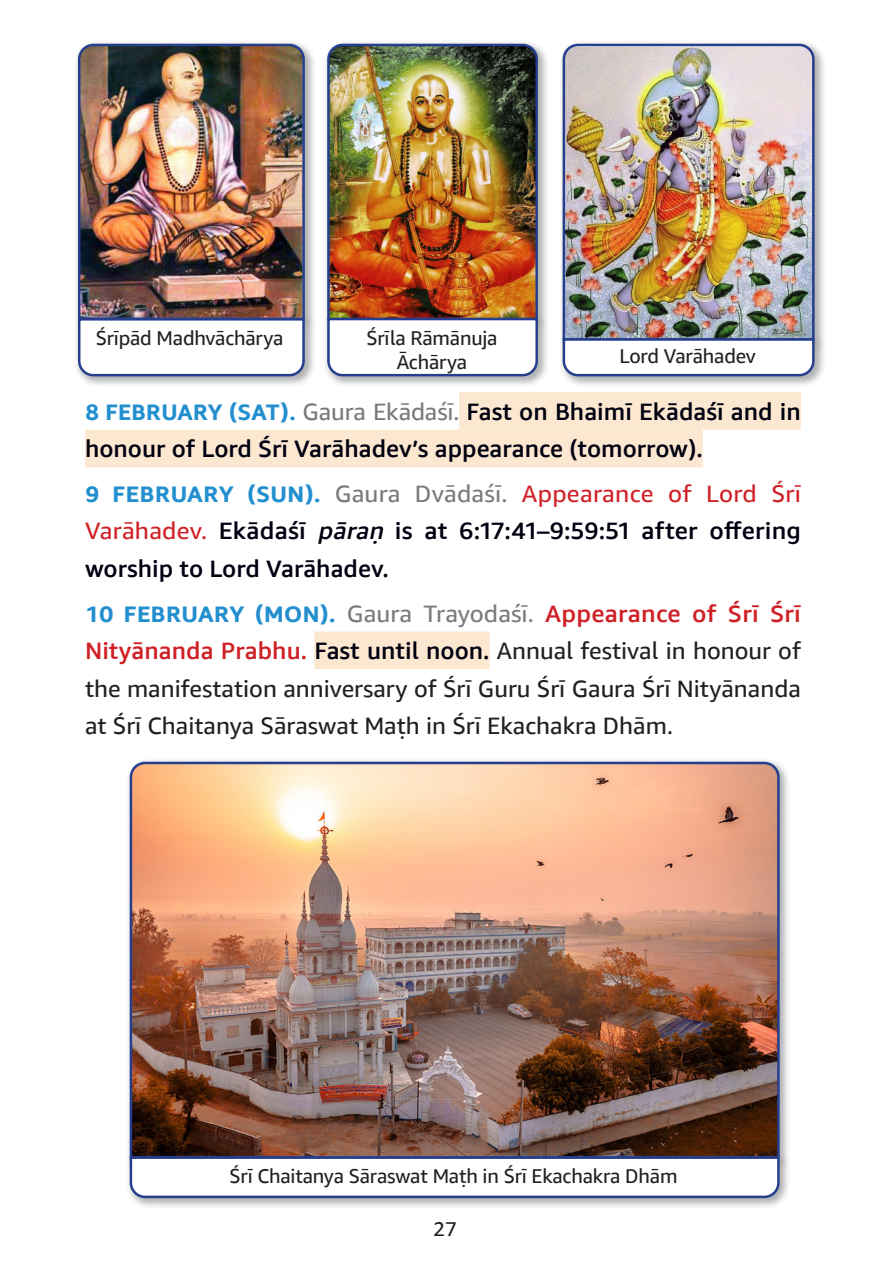
<style>
.page{position:relative;width:886px;height:1276px;background:#fff}
.page>*{position:absolute;margin:0;border:0;box-sizing:border-box;transform-origin:0 0}
.English_text{font:500 23.75px/37.5px "Ember Math";color:#000111}
.English_text-2{font:23.75px/37.5px "Ember Math";color:#231f20;text-align:justify}
.t1{font:20px/24.2px "Ember Math";letter-spacing:-.01em;color:#231f20;text-align:center}
.s1{font-weight:700;font-size:22.5px;color:#238fcf}
.s2{font-weight:400;color:#787a7d}
.s3{font-weight:400;color:#cf2026}
.s4{font-style:italic}
.s5{color:#787a7d}
.s6{font-weight:500;color:#cf2026}
.s7{font-weight:500;color:#000111}
</style>
<div class="page">
<div style="left:459px;top:392px;width:342px;height:38px;background:#fce7d1"></div>
<div style="left:85px;top:430px;width:618px;height:37px;background:#fce7d1"></div>
<div style="left:314px;top:631px;width:176px;height:38px;background:#fce7d1"></div>
<div style="left:74px;top:40px;width:242px;height:291px;background:#787a7d;opacity:.36"></div>
<img style="left:77px;top:42px;width:229px;height:272px">
<div style="left:74px;top:314px;width:242px;height:74px;background:#787a7d;opacity:.36"></div>
<svg style="left:77px;top:317px;width:229px;height:61px"></svg>
<div style="left:323px;top:40px;width:226px;height:291px;background:#787a7d;opacity:.36"></div>
<img style="left:326px;top:42px;width:213px;height:272px">
<div style="left:323px;top:314px;width:226px;height:73px;background:#787a7d;opacity:.36"></div>
<svg style="left:326px;top:316px;width:213px;height:62px"></svg>
<div style="left:558px;top:40px;width:268px;height:312px;background:#787a7d;opacity:.36"></div>
<img style="left:561px;top:42px;width:255px;height:292px">
<div style="left:558px;top:334px;width:268px;height:53px;background:#787a7d;opacity:.36"></div>
<svg style="left:561px;top:337px;width:255px;height:41px"></svg>
<div style="left:125px;top:757px;width:666px;height:413px;background:#787a7d;opacity:.36"></div>
<img style="left:128px;top:760px;width:653px;height:392px">
<div style="left:125px;top:1152px;width:666px;height:57px;background:#787a7d;opacity:.36"></div>
<svg style="left:128px;top:1155px;width:653px;height:44px"></svg>
<p class="t1" style="left:96px;top:325px;width:189px">Śrīpād Madhvāchārya</p>
<p class="t1" style="left:366px;top:325px;width:133px">Śrīla Rāmānuja<br>Āchārya</p>
<p class="t1" style="left:619px;top:343px;width:138px">Lord Varāhadev</p>
<p class="English_text" style="left:85px;top:392px;width:717px"><span class="s1">8 FEBRUARY (SAT).</span> <span class="s2">Gaura Ekādaśī.</span> Fast on Bhaimī Ekādaśī and in honour of Lord Śrī Varāhadev’s appearance (tomorrow).</p>
<p class="English_text" style="left:85px;top:474px;width:717px;text-align:justify"><span class="s1">9 FEBRUARY (SUN).</span> <span class="s2">Gaura Dvādaśī.</span> <span class="s3">Appearance of Lord Śrī Varāhadev.</span> Ekādaśī <span class="s4">pāraṇ</span> is at 6:17:41–9:59:51 after offering worship to Lord Varāhadev.</p>
<p class="English_text-2" style="left:85px;top:594px;width:717px"><span class="s1">10 FEBRUARY (MON).</span> <span class="s5">Gaura Trayodaśī.</span> <span class="s6">Appearance of Śrī Śrī Nityānanda Prabhu.</span> <span class="s7">Fast until noon.</span> Annual festival in honour of the manifestation anniversary of Śrī Guru Śrī Gaura Śrī Nityānanda at Śrī Chaitanya Sāraswat Maṭh in Śrī Ekachakra Dhām.</p>
<p class="t1" style="left:230px;top:1163px;width:449px">Śrī Chaitanya Sāraswat Maṭh in Śrī Ekachakra Dhām</p>
<p class="t1" style="left:433px;top:1215px;width:26px">27</p>
</div>
